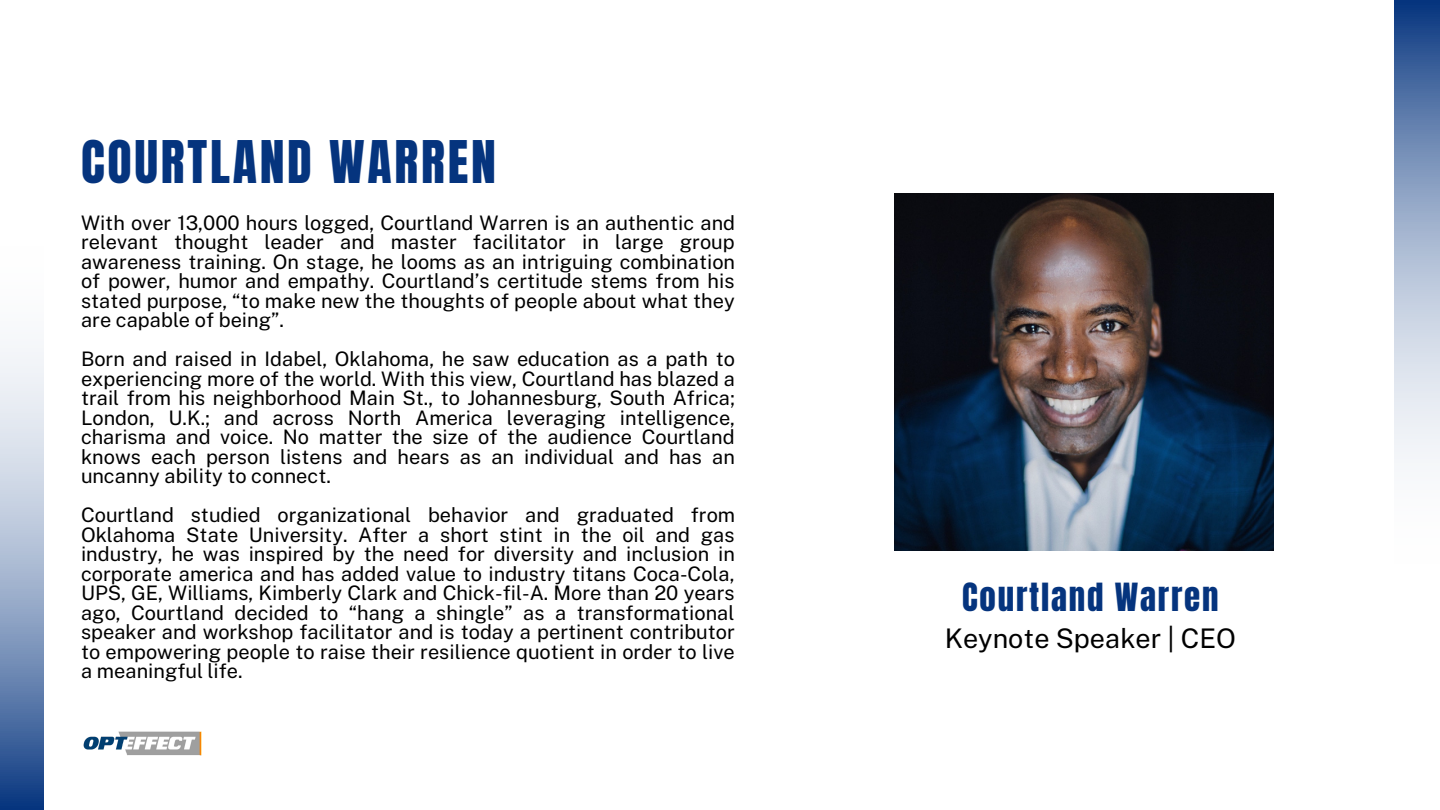
<style>
.page{position:relative;width:1440px;height:810px;background:#fff}
.page>*{position:absolute;margin:0;border:0;box-sizing:border-box;transform-origin:0 0}
.t1{font:50px "Anton";letter-spacing:.055em;color:#05347e}
.t2{font:33px "Anton";letter-spacing:.055em;color:#05347e}
.t3{font:27px "Public Sans";color:#000}
.t4{font:20px/19.5px "Public Sans";color:#000;text-align:justify}
</style>
<div class="page">
<img style="left:894px;top:193px;width:380px;height:357px">
<svg style="left:0;top:348px;width:44px;height:462px;background:#96aac8"></svg>
<svg style="left:1395px;top:0;width:45px;height:463px;background:#96a9c8"></svg>
<img style="left:83px;top:731px;width:119px;height:25px">
<h1 class="t1" style="left:81px;top:126px;width:416px">COURTLAND WARREN</h1>
<p class="t4" style="left:81px;top:213px;width:656px">With over 13,000 hours logged, Courtland Warren is an authentic and relevant thought leader and master facilitator in large group awareness training. On stage, he looms as an intriguing combination of power, humor and empathy. Courtland’s certitude stems from his stated purpose, “to make new the thoughts of people about what they are capable of being”.</p>
<p class="t4" style="left:81px;top:349px;width:656px">Born and raised in Idabel, Oklahoma, he saw education as a path to experiencing more of the world. With this view, Courtland has blazed a trail from his neighborhood Main St., to Johannesburg, South Africa; London, U.K.; and across North America leveraging intelligence, charisma and voice. No matter the size of the audience Courtland knows each person listens and hears as an individual and has an uncanny ability to connect.</p>
<p class="t4" style="left:81px;top:505px;width:656px">Courtland studied organizational behavior and graduated from Oklahoma State University. After a short stint in the oil and gas industry, he was inspired by the need for diversity and inclusion in corporate america and has added value to industry titans Coca-Cola, UPS, GE, Williams, Kimberly Clark and Chick-fil-A. More than 20 years ago, Courtland decided to “hang a shingle” as a transformational speaker and workshop facilitator and is today a pertinent contributor to empowering people to raise their resilience quotient in order to live a meaningful life.</p>
<h2 class="t2" style="left:962px;top:573px;width:258px">Courtland Warren</h2>
<h3 class="t3" style="left:945px;top:622px;width:293px">Keynote Speaker | CEO</h3>
</div>
